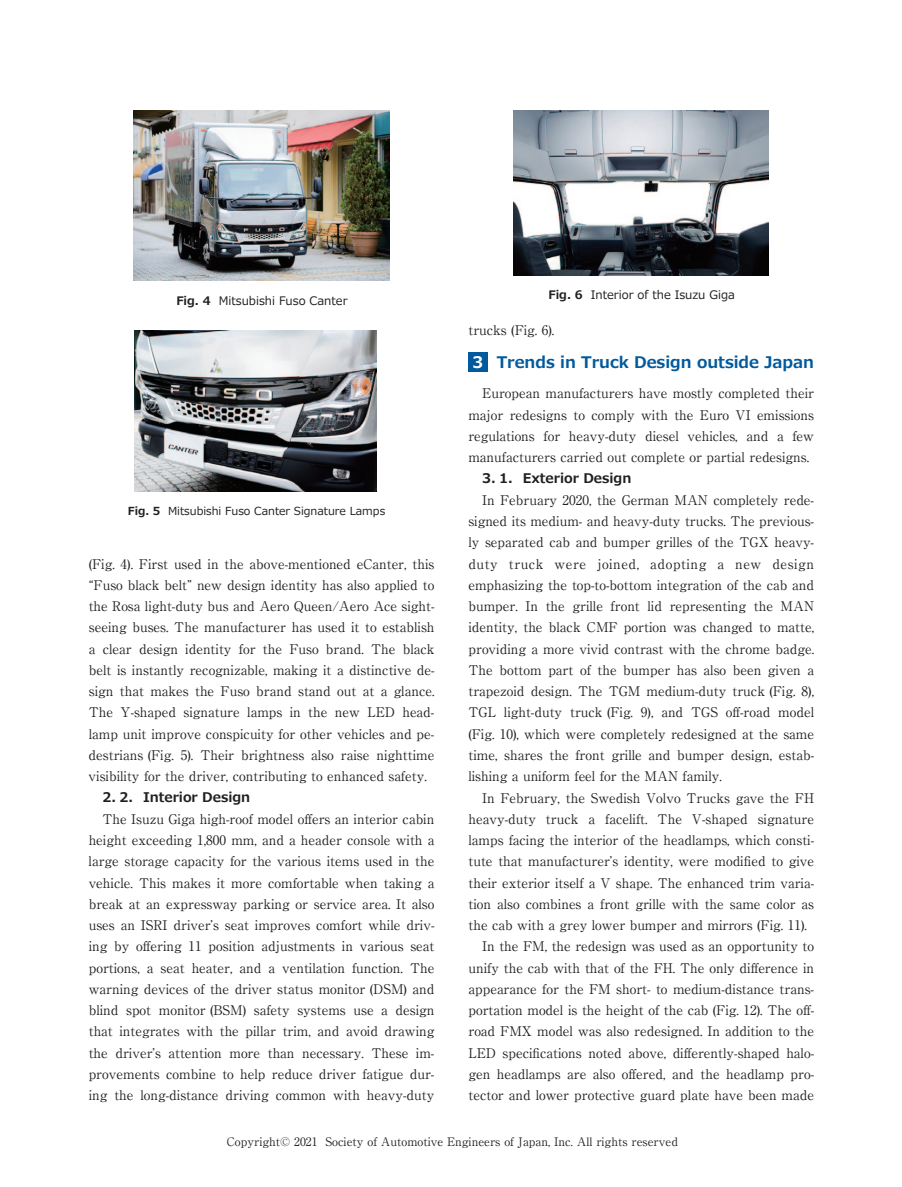
<style>
.page{position:relative;width:902px;height:1187px;background:#fff}
.page>*{position:absolute;margin:0;border:0;box-sizing:border-box;transform-origin:0 0}
.t1{font:700 15.9px "Meiryo UI";color:#015a9d}
.t2{font:13.35px/21.3px "Ryumin Pro";color:#231f20;text-align:justify}
.t3{font:700 13.35px "Meiryo UI";color:#231f20}
.t4{font:11.7px "Ryumin Pro";color:#231f20}
.t5{font:11.7px "Meiryo UI";color:#231f20}
.t6{font:11.1px "Meiryo UI";color:#231f20}
.s1{font-weight:700}
.s2{color:#fff}
</style>
<div class="page">
<div style="left:468px;top:352px;width:19px;height:19px;background:#015a9d"></div>
<img style="left:134px;top:111px;width:255px;height:170px">
<img style="left:134px;top:330px;width:242px;height:161px">
<img style="left:513px;top:111px;width:255px;height:164px">
<p class="t5" style="left:176px;top:293px;width:173px"><span class="s1">Fig. 4</span> Mitsubishi Fuso Canter</p>
<p class="t6" style="left:128px;top:503px;width:259px"><span class="s1">Fig. 5</span> Mitsubishi Fuso Canter Signature Lamps</p>
<p class="t2" style="left:89px;top:552px;width:347px">(Fig. 4). First used in the above-mentioned eCanter, this “Fuso black belt” new design identity has also applied to the Rosa light-duty bus and Aero Queen/Aero Ace sight&shy;seeing buses. The manufacturer has used it to establish a clear design identity for the Fuso brand. The black belt is instantly recognizable, making it a distinctive de&shy;sign that makes the Fuso brand stand out at a glance.<br>The Y-shaped signature lamps in the new LED head&shy;lamp unit improve conspicuity for other vehicles and pe&shy;destrians (Fig. 5). Their brightness also raise nighttime visibility for the driver, contributing to enhanced safety.</p>
<p class="t3" style="left:102px;top:788px;width:149px">2. 2. Interior Design</p>
<p class="t2" style="left:89px;top:807px;width:347px;text-indent:14px">The Isuzu Giga high-roof model offers an interior cabin height exceeding 1,800 mm, and a header console with a large storage capacity for the various items used in the vehicle. This makes it more comfortable when taking a break at an expressway parking or service area. It also uses an ISRI driverʼs seat improves comfort while driv&shy;ing by offering 11 position adjustments in various seat portions, a seat heater, and a ventilation function. The warning devices of the driver status monitor (DSM) and blind spot monitor (BSM) safety systems use a design that integrates with the pillar trim, and avoid drawing the driverʼs attention more than necessary. These im&shy;provements combine to help reduce driver fatigue dur&shy;ing the long-distance driving common with heavy-duty</p>
<p class="t5" style="left:548px;top:287px;width:188px"><span class="s1">Fig. 6</span> Interior of the Isuzu Giga</p>
<p class="t2" style="left:468px;top:318px;width:87px">trucks (Fig. 6).</p>
<p class="t1" style="left:472px;top:351px;width:343px"><span class="s2">3</span> Trends in Truck Design outside Japan</p>
<p class="t2" style="left:468px;top:382px;width:347px;text-indent:14px">European manufacturers have mostly completed their major redesigns to comply with the Euro VI emissions regulations for heavy-duty diesel vehicles, and a few manufacturers carried out complete or partial redesigns.</p>
<p class="t3" style="left:482px;top:469px;width:151px">3. 1. Exterior Design</p>
<p class="t2" style="left:468px;top:488px;width:347px;text-indent:14px">In February 2020, the German MAN completely rede&shy;signed its medium- and heavy-duty trucks. The previous&shy;ly separated cab and bumper grilles of the TGX heavy&shy;duty truck were joined, adopting a new design emphasizing the top-to-bottom integration of the cab and bumper. In the grille front lid representing the MAN identity, the black CMF portion was changed to matte, providing a more vivid contrast with the chrome badge.<br>The bottom part of the bumper has also been given a trapezoid design. The TGM medium-duty truck (Fig. 8), TGL light-duty truck (Fig. 9), and TGS off-road model (Fig. 10), which were completely redesigned at the same time, shares the front grille and bumper design, estab&shy;lishing a uniform feel for the MAN family.</p>
<p class="t2" style="left:482px;top:785px;width:333px">In February, the Swedish Volvo Trucks gave the FH</p>
<p class="t2" style="left:468px;top:807px;width:347px">heavy-duty truck a facelift. The V-shaped signature</p>
<p class="t2" style="left:468px;top:828px;width:347px">lamps facing the interior of the headlamps, which consti-</p>
<p class="t2" style="left:468px;top:849px;width:347px">tute that manufacturerʼs identity, were modified to give</p>
<p class="t2" style="left:468px;top:871px;width:347px">their exterior itself a V shape. The enhanced trim varia-</p>
<p class="t2" style="left:468px;top:892px;width:347px">tion also combines a front grille with the same color as</p>
<p class="t2" style="left:468px;top:913px;width:340px">the cab with a grey lower bumper and mirrors (Fig. 11).</p>
<p class="t2" style="left:482px;top:934px;width:333px">In the FM, the redesign was used as an opportunity to</p>
<p class="t2" style="left:468px;top:956px;width:347px">unify the cab with that of the FH. The only difference in</p>
<p class="t2" style="left:468px;top:977px;width:347px">appearance for the FM short- to medium-distance trans-</p>
<p class="t2" style="left:468px;top:998px;width:347px">portation model is the height of the cab (Fig. 12). The off-</p>
<p class="t2" style="left:468px;top:1019px;width:347px">road FMX model was also redesigned. In addition to the</p>
<p class="t2" style="left:468px;top:1041px;width:347px">LED specifications noted above, differently-shaped halo-</p>
<p class="t2" style="left:468px;top:1062px;width:347px">gen headlamps are also offered, and the headlamp pro-</p>
<p class="t2" style="left:468px;top:1083px;width:347px">tector and lower protective guard plate have been made</p>
<p class="t4" style="left:227px;top:1132px;width:452px">Copyright© 2021 Society of Automotive Engineers of Japan, Inc. All rights reserved</p>
</div>
